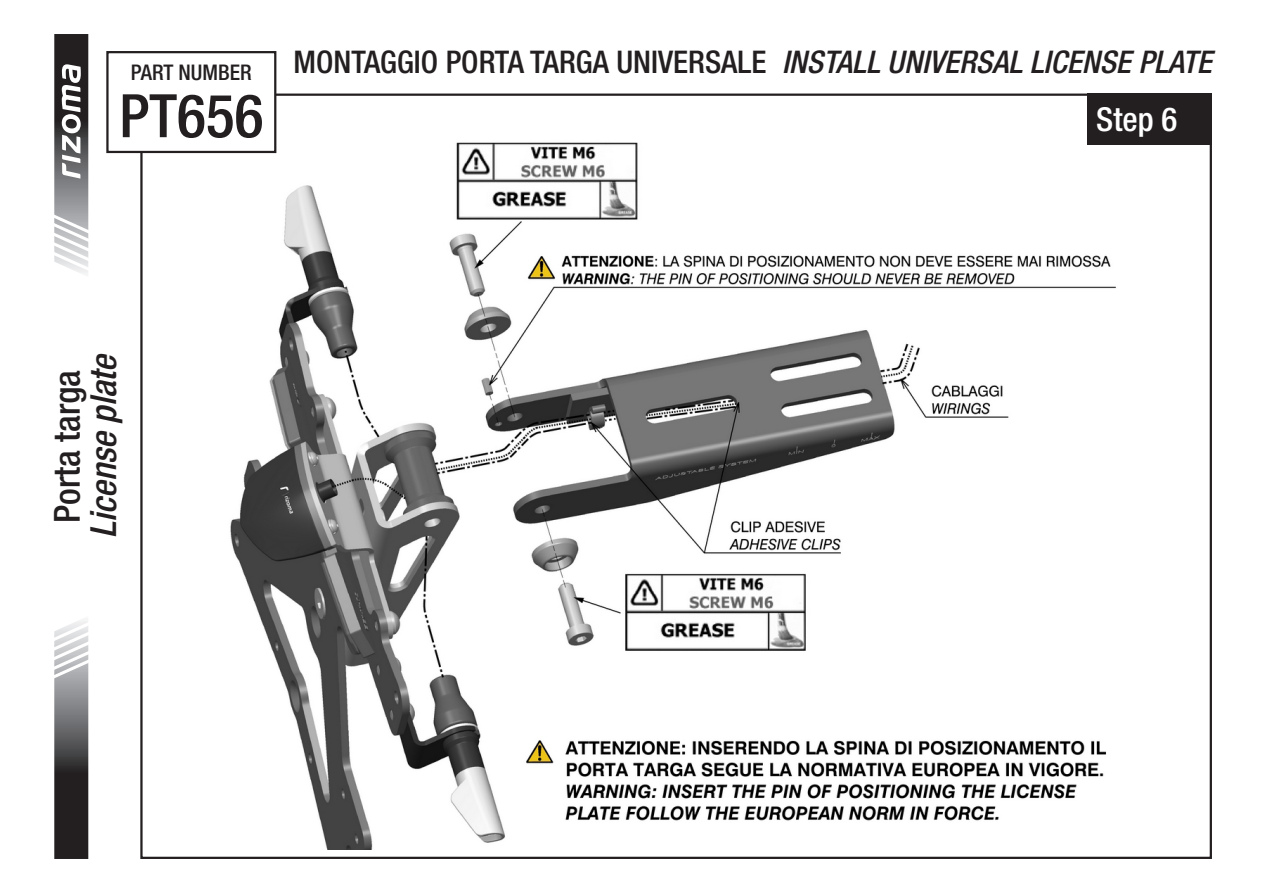
<style>
.page{position:relative;width:1263px;height:893px;background:#fff}
.page>*{position:absolute;margin:0;border:0;box-sizing:border-box;transform-origin:0 0}
.t1{font:500 condensed 60px "Helvetica Neue LT Std";color:#231f20}
.t2{font:italic 500 condensed 36px "Helvetica Neue LT Std";color:#231f20}
.t3{font:500 condensed 36px "Helvetica Neue LT Std";color:#231f20}
.t4{font:500 condensed 33px "Helvetica Neue LT Std";color:#fff}
.t5{font:500 condensed 31.2px "Helvetica Neue LT Std";color:#231f20}
.t6{font:500 condensed 21.6px "Helvetica Neue LT Std";color:#231f20}
.s1{font-style:italic}
</style>
<div class="page">
<img style="left:202px;top:103px;width:914px;height:746px">
<div style="left:1088px;top:94px;width:124px;height:51px;background:#231f20"></div>
<svg style="left:54px;top:620px;width:35px;height:239px;background:#706f70"></svg>
<div style="left:107px;top:52px;width:168px;height:100px;background:#fff"></div>
<div style="left:106px;top:51px;width:170px;height:102px;border:2px solid #231f20"></div>
<svg style="left:54px;top:34px;width:35px;height:240px"></svg>
<p class="t6" style="left:131px;top:59px;width:122px">PART NUMBER</p>
<h1 class="t1" style="left:119px;top:80px;width:146px">PT656</h1>
<p class="t5" style="left:293px;top:44px;width:920px">MONTAGGIO PORTA TARGA UNIVERSALE <span class="s1">INSTALL UNIVERSAL LICENSE PLATE</span></p>
<p class="t4" style="left:1096px;top:99px;width:83px">Step 6</p>
<p class="t2" style="left:82px;top:538px;width:187px;rotate:-90deg">License plate</p>
<p class="t3" style="left:46px;top:523px;width:155px;rotate:-90deg">Porta targa</p>
</div>
